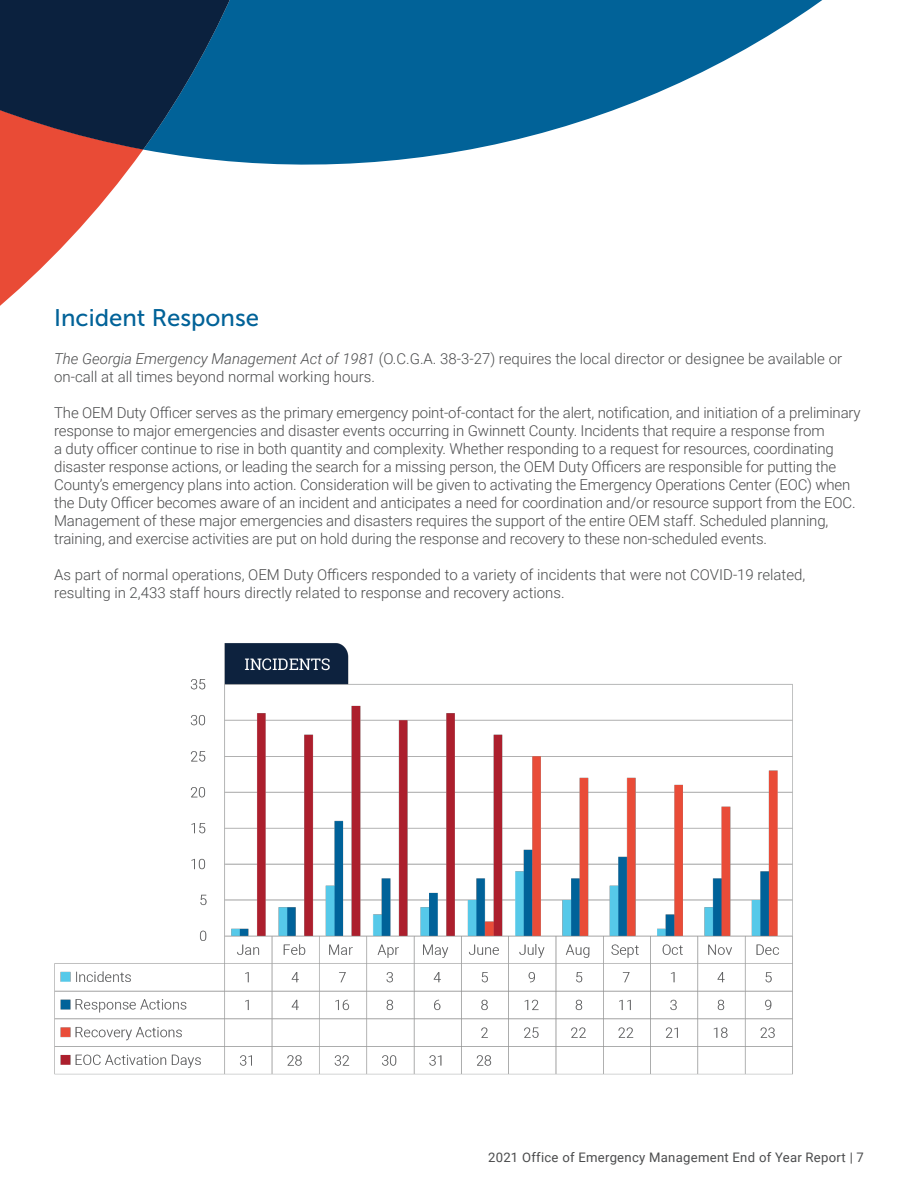
<style>
.page{position:relative;width:918px;height:1188px;background:#fff}
.page>*{position:absolute;margin:0;border:0;box-sizing:border-box;transform-origin:0 0}
.Heading2{font:24px "Museo Sans 500";color:#016298}
.t1{font:300 15px/18px "Roboto";letter-spacing:-.01em;color:#4b4c4d}
.t2{font:13.2px "Roboto";letter-spacing:.02em;color:#4b4c4d}
.s1{font-style:italic}
</style>
<div class="page">
<svg style="left:0;top:150px;width:143px;height:156px;fill:#e94b36"></svg>
<svg style="left:146px;top:0;width:676px;height:165px;fill:#016298"></svg>
<svg style="left:0;top:0;width:321px;height:150px;background:#133d62"></svg>
<img style="left:54px;top:643px;width:739px;height:432px">
<p class="Heading2" style="left:54px;top:304px;width:206px">Incident Response</p>
<p class="t1" style="left:54px;top:349px;width:789px"><span class="s1">The Georgia Emergency Management Act of 1981</span> (O.C.G.A. 38-3-27) requires the local director or designee be available or on-call at all times beyond normal working hours.</p>
<p class="t1" style="left:54px;top:403px;width:808px">The OEM Duty Officer serves as the primary emergency point-of-contact for the alert, notification, and initiation of a preliminary response to major emergencies and disaster events occurring in Gwinnett County. Incidents that require a response from<br>a duty officer continue to rise in both quantity and complexity. Whether responding to a request for resources, coordinating disaster response actions, or leading the search for a missing person, the OEM Duty Officers are responsible for putting the County’s emergency plans into action. Consideration will be given to activating the Emergency Operations Center (EOC) when the Duty Officer becomes aware of an incident and anticipates a need for coordination and/or resource support from the EOC.<br>Management of these major emergencies and disasters requires the support of the entire OEM staff. Scheduled planning, training, and exercise activities are put on hold during the response and recovery to these non-scheduled events.</p>
<p class="t1" style="left:54px;top:565px;width:753px">As part of normal operations, OEM Duty Officers responded to a variety of incidents that were not COVID-19 related, resulting in 2,433 staff hours directly related to response and recovery actions.</p>
<p class="t2" style="left:488px;top:1148px;width:377px">2021 Office of Emergency Management End of Year Report | 7</p>
</div>
